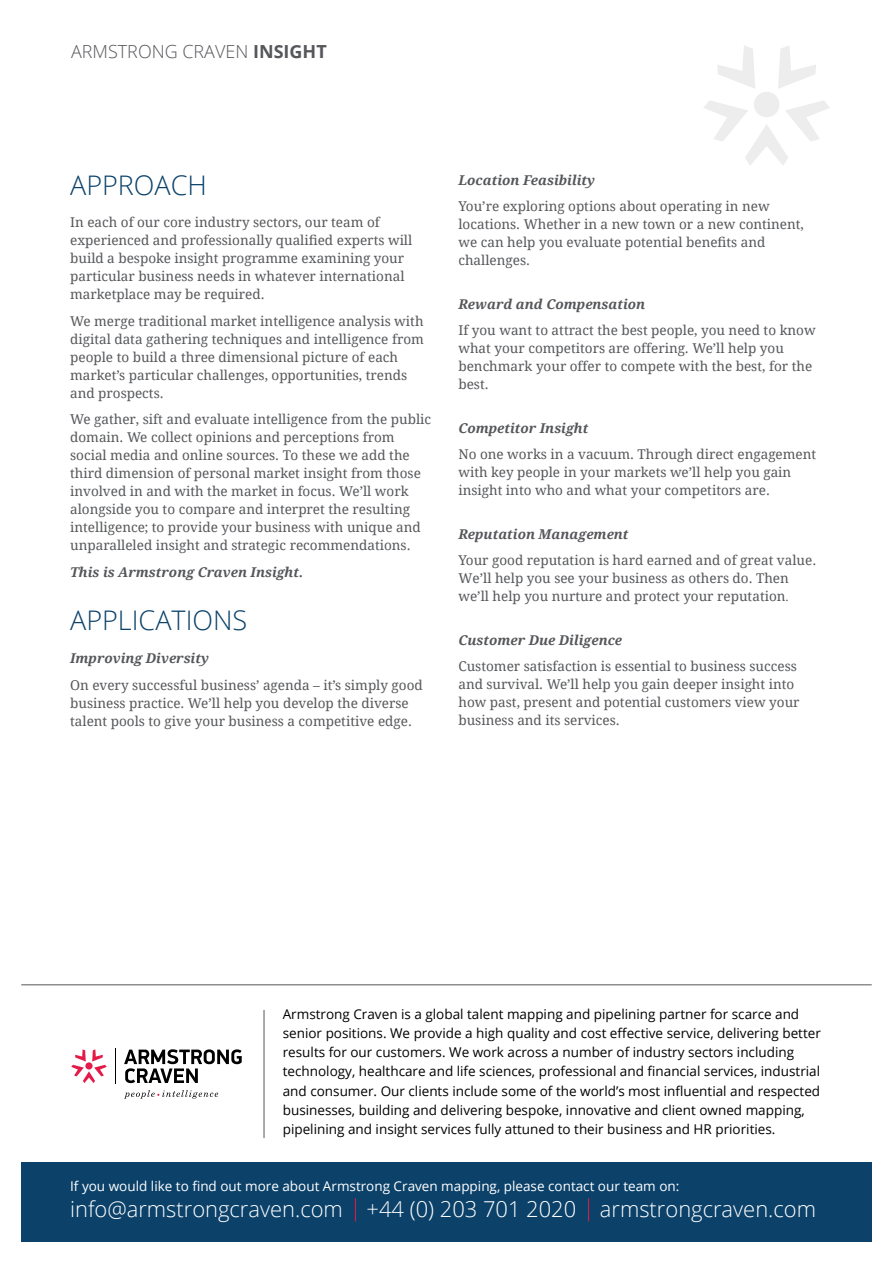
<style>
.page{position:relative;width:893px;height:1263px;background:#fff}
.page>*{position:absolute;margin:0;border:0;box-sizing:border-box;transform-origin:0 0}
.t1{font:300 27px "Open Sans";color:#0c426a}
.t2{font:300 21.9px "Open Sans";color:#fff}
.t3{font:300 18px "Open Sans";color:#55575a}
.t4{font:13.5px/18px "Droid Serif";color:#55575a}
.t5{font:13.5px/19.2px "Open Sans";color:#000}
.t6{font:italic 700 13.5px "Droid Serif";color:#55575a}
.t7{font:13.5px "Open Sans";color:#fff}
.s1{font-weight:700}
.s2{font-family:"Minion Pro"}
</style>
<div class="page">
<svg style="left:124px;top:1049px;width:118px;height:34px"></svg>
<svg style="left:124px;top:1090px;width:94px;height:9px"></svg>
<hr style="left:115px;top:1048px;width:1px;height:36px;background:#000">
<svg style="left:71px;top:1049px;width:36px;height:34px"></svg>
<div style="left:21px;top:1162px;width:851px;height:80px;background:#0c426a"></div>
<hr style="left:264px;top:1010px;width:1px;height:128px;background:#55575a">
<svg style="left:355px;top:1198px;width:1px;height:23px"></svg>
<svg style="left:588px;top:1198px;width:1px;height:23px"></svg>
<hr style="left:21px;top:984px;width:851px;height:1px;background:#55575a">
<svg style="left:704px;top:45px;width:126px;height:120px"></svg>
<h3 class="t3" style="left:71px;top:40px;width:257px">ARMSTRONG CRAVEN <span class="s1">INSIGHT</span></h3>
<h1 class="t1" style="left:70px;top:167px;width:138px">APPROACH</h1>
<p class="t4" style="left:70px;top:213px;width:344px">In each of our core industry sectors, our team of experienced and professionally qualified experts will build a bespoke insight programme examining your particular business needs in whatever international marketplace may be required.</p>
<p class="t4" style="left:70px;top:311px;width:355px">We merge traditional market intelligence analysis with digital data gathering techniques and intelligence from people to build a three dimensional picture of each market’s particular challenges, opportunities, trends and prospects.</p>
<p class="t4" style="left:70px;top:410px;width:362px">We gather, sift and evaluate intelligence from the public domain. We collect opinions and perceptions from social media and online sources. To these we add the third dimension of personal market insight from those involved in and with the market in focus. We’ll work alongside you to compare and interpret the resulting intelligence; to provide your business with unique and unparalleled insight and strategic recommendations.</p>
<p class="t6" style="left:70px;top:562px;width:235px">This is Armstrong Craven Insight.</p>
<h1 class="t1" style="left:70px;top:601px;width:179px">APPLICATIONS</h1>
<p class="t6" style="left:70px;top:649px;width:140px">Improving Diversity</p>
<p class="t4" style="left:70px;top:675px;width:354px">On every successful business’ agenda – it’s simply good business practice. We’ll help you develop the diverse talent pools to give your business a competitive edge.</p>
<p class="t6" style="left:458px;top:170px;width:138px">Location Feasibility</p>
<p class="t4" style="left:458px;top:197px;width:347px">You’re exploring options about operating in new locations. Whether in a new town or a new continent, we can help you evaluate potential benefits and challenges.</p>
<p class="t6" style="left:458px;top:294px;width:188px">Reward and Compensation</p>
<p class="t4" style="left:458px;top:321px;width:359px">If you want to attract the best people, you need to know what your competitors are offering. We’ll help you benchmark your offer to compete with the best, for the best.</p>
<p class="t6" style="left:458px;top:418px;width:131px">Competitor Insight</p>
<p class="t4" style="left:458px;top:445px;width:359px">No one works in a vacuum. Through direct engagement with key people in your markets we’ll help you gain insight into who and what your competitors are.</p>
<p class="t6" style="left:458px;top:524px;width:172px">Reputation Management</p>
<p class="t4" style="left:458px;top:551px;width:359px">Your good reputation is hard earned and of great value.<br>We’ll help you see your business as others do. Then we’ll help you nurture and protect your reputation<span class="s2">.</span></p>
<p class="t6" style="left:458px;top:630px;width:165px">Customer Due Diligence</p>
<p class="t4" style="left:458px;top:657px;width:343px">Customer satisfaction is essential to business success and survival. We’ll help you gain deeper insight into how past, present and potential customers view your business and its services.</p>
<p class="t5" style="left:283px;top:1004px;width:540px">Armstrong Craven is a global talent mapping and pipelining partner for scarce and senior positions. We provide a high quality and cost effective service, delivering better results for our customers. We work across a number of industry sectors including technology, healthcare and life sciences, professional and financial services, industrial and consumer. Our clients include some of the world’s most influential and respected businesses, building and delivering bespoke, innovative and client owned mapping, pipelining and insight services fully attuned to their business and HR priorities.</p>
<p class="t7" style="left:70px;top:1176px;width:611px">If you would like to find out more about Armstrong Craven mapping, please contact our team on:</p>
<h2 class="t2" style="left:70px;top:1194px;width:747px">info@armstrongcraven.com +44 (0) 203 701 2020 armstrongcraven.com</h2>
</div>
